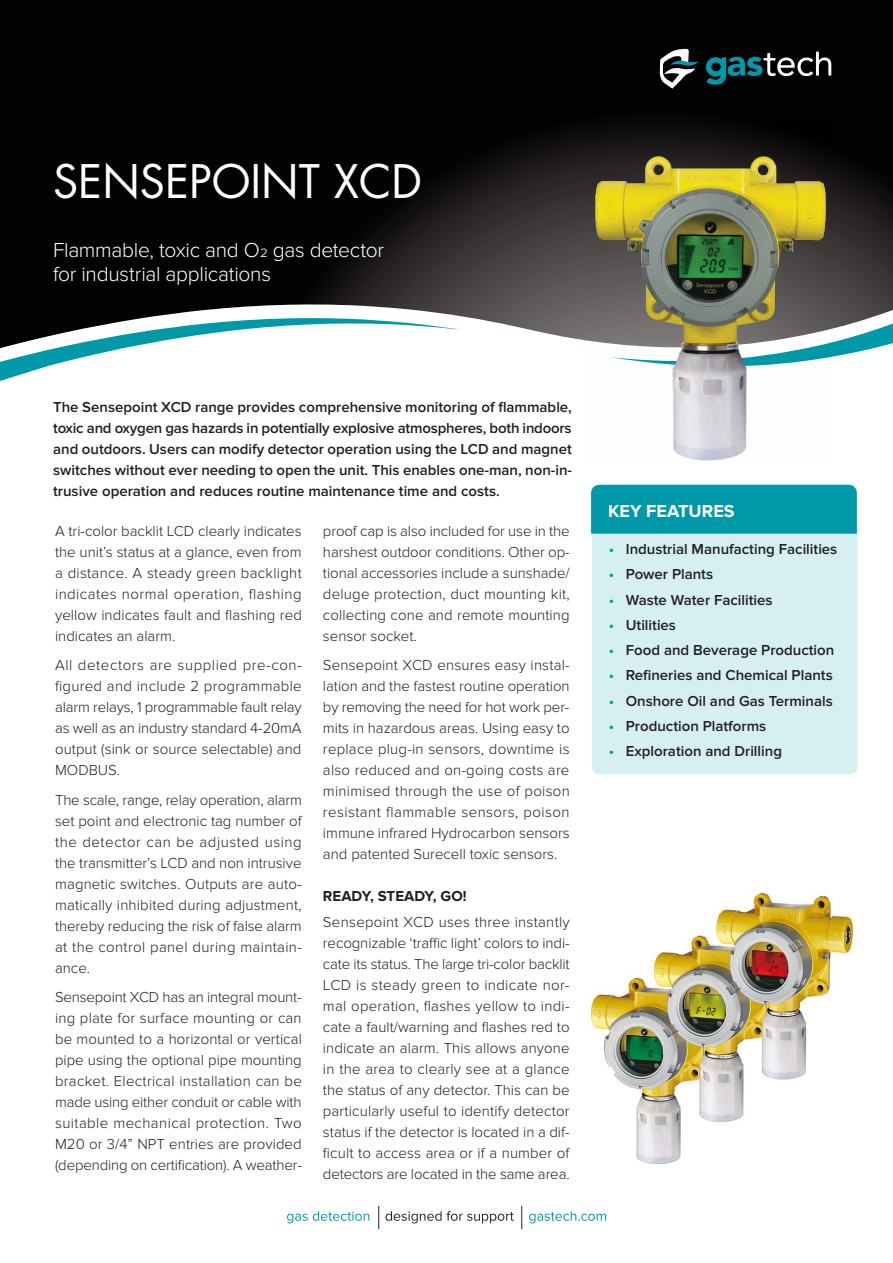
<style>
.page{position:relative;width:893px;height:1263px;background:#fff}
.page>*{position:absolute;margin:0;border:0;box-sizing:border-box;transform-origin:0 0}
.t1{font:45px "Futura";color:#fff}
.t2{font:300 21px/24px "Proxima Nova";letter-spacing:-.015em;color:#fff}
.t3{font:700 18px "Proxima Nova";color:#fff}
.t4{font:300 15px/21px "Proxima Nova";color:#231f20;text-align:justify}
.t5{font:600 15px/21px "Proxima Nova";color:#231f20;text-align:justify}
.t6{font:700 15px "Proxima Nova";color:#231f20}
.s1{color:#0099a9}
</style>
<div class="page">
<svg style="left:0;top:0;width:893px;height:341px;background:#10100f"></svg>
<svg style="left:0;top:318px;width:460px;height:63px"></svg>
<svg style="left:832px;top:316px;width:61px;height:41px"></svg>
<svg style="left:660px;top:49px;width:39px;height:40px"></svg>
<svg style="left:706px;top:52px;width:125px;height:33px;background:#203e41"></svg>
<img style="left:591px;top:122px;width:241px;height:339px">
<div style="left:592px;top:485px;width:265px;height:289px;background:#d6f0f2;border-radius:9px"></div>
<div style="left:591px;top:485px;width:266px;height:49px;background:#0099a9"></div>
<img style="left:591px;top:893px;width:263px;height:270px">
<svg style="left:287px;top:1211px;width:82px;height:12px"></svg>
<svg style="left:386px;top:1211px;width:128px;height:12px"></svg>
<svg style="left:529px;top:1211px;width:77px;height:12px"></svg>
<svg style="left:521px;top:1206px;width:1px;height:23px"></svg>
<svg style="left:378px;top:1206px;width:1px;height:23px"></svg>
<h1 class="t1" style="left:53px;top:150px;width:370px">SENSEPOINT XCD</h1>
<h2 class="t2" style="left:53px;top:238px;width:332px">Flammable, toxic and O2 gas detector for industrial applications</h2>
<p class="t5" style="left:53px;top:396px;width:520px">The Sensepoint XCD range provides comprehensive monitoring of flammable, toxic and oxygen gas hazards in potentially explosive atmospheres, both indoors and outdoors. Users can modify detector operation using the LCD and magnet switches without ever needing to open the unit. This enables one-man, non-in&shy;trusive operation and reduces routine maintenance time and costs.</p>
<p class="t4" style="left:55px;top:520px;width:248px">A tri-color backlit LCD clearly indicates the unit’s status at a glance, even from a distance. A steady green backlight indicates normal operation, flashing yellow indicates fault and flashing red indicates an alarm.</p>
<p class="t4" style="left:55px;top:655px;width:248px">All detectors are supplied pre-con&shy;figured and include 2 programmable alarm relays, 1 programmable fault relay as well as an industry standard 4-20mA output (sink or source selectable) and MODBUS.</p>
<p class="t4" style="left:55px;top:789px;width:248px">The scale, range, relay operation, alarm set point and electronic tag number of the detector can be adjusted using the transmitter’s LCD and non intrusive magnetic switches. Outputs are auto&shy;matically inhibited during adjustment, thereby reducing the risk of false alarm at the control panel during maintain&shy;ance.</p>
<p class="t4" style="left:55px;top:987px;width:248px">Sensepoint XCD has an integral mount&shy;ing plate for surface mounting or can be mounted to a horizontal or vertical pipe using the optional pipe mounting bracket. Electrical installation can be made using either conduit or cable with suitable mechanical protection. Two M20 or 3/4” NPT entries are provided (depending on certification). A weather-</p>
<p class="t4" style="left:323px;top:520px;width:248px">proof cap is also included for use in the harshest outdoor conditions. Other op&shy;tional accessories include a sunshade/ deluge protection, duct mounting kit, collecting cone and remote mounting sensor socket.</p>
<p class="t4" style="left:323px;top:655px;width:248px">Sensepoint XCD ensures easy instal&shy;lation and the fastest routine operation by removing the need for hot work per&shy;mits in hazardous areas. Using easy to replace plug-in sensors, downtime is also reduced and on-going costs are minimised through the use of poison resistant flammable sensors, poison immune infrared Hydrocarbon sensors and patented Surecell toxic sensors.</p>
<p class="t6" style="left:323px;top:888px;width:145px">READY, STEADY, GO!</p>
<p class="t4" style="left:323px;top:911px;width:248px">Sensepoint XCD uses three instantly recognizable ‘traffic light’ colors to indi&shy;cate its status. The large tri-color backlit LCD is steady green to indicate nor&shy;mal operation, flashes yellow to indi&shy;cate a fault/warning and flashes red to indicate an alarm. This allows anyone in the area to clearly see at a glance the status of any detector. This can be particularly useful to identify detector status if the detector is located in a dif&shy;ficult to access area or if a number of detectors are located in the same area.</p>
<p class="t3" style="left:608px;top:501px;width:128px">KEY FEATURES</p>
<p class="t5" style="left:609px;top:539px;width:230px"><span class="s1">•</span> Industrial Manufacting Facilities</p>
<p class="t5" style="left:609px;top:564px;width:106px"><span class="s1">•</span> Power Plants</p>
<p class="t5" style="left:609px;top:589px;width:165px"><span class="s1">•</span> Waste Water Facilities</p>
<p class="t5" style="left:609px;top:615px;width:69px"><span class="s1">•</span> Utilities</p>
<p class="t5" style="left:609px;top:640px;width:227px"><span class="s1">•</span> Food and Beverage Production</p>
<p class="t5" style="left:609px;top:665px;width:225px"><span class="s1">•</span> Refineries and Chemical Plants</p>
<p class="t5" style="left:609px;top:690px;width:225px"><span class="s1">•</span> Onshore Oil and Gas Terminals</p>
<p class="t5" style="left:609px;top:715px;width:159px"><span class="s1">•</span> Production Platforms</p>
<p class="t5" style="left:609px;top:741px;width:175px"><span class="s1">•</span> Exploration and Drilling</p>
</div>
